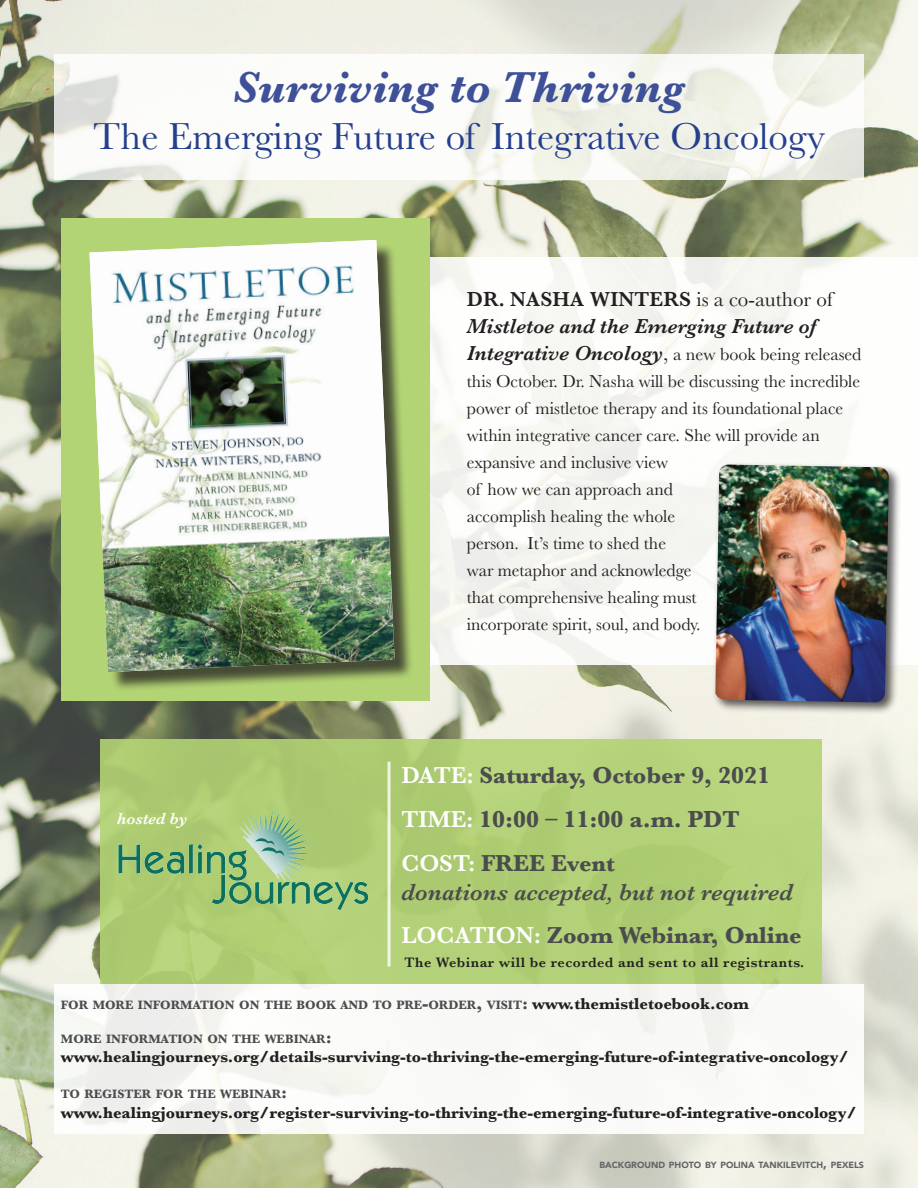
<style>
.page{position:relative;width:918px;height:1188px;background:#fff}
.page>*{position:absolute;margin:0;border:0;box-sizing:border-box;transform-origin:0 0}
.t1{font:italic 700 45px "Baskerville";color:#3e5098}
.t2{font:39px "Baskerville";color:#253f8e}
.t3{font:700 24px/43.8px "Baskerville";color:#4b4c4d}
.t4{font:italic 600 24px/43.8px "Baskerville";color:#4b4c4d}
.t5{font:italic 600 21px/27px "Baskerville";color:#231f20}
.t6{font:18px/27px "Baskerville";color:#231f20}
.t7{font:700 16.5px "Baskerville";color:#231f20}
.t8{font:italic 600 16.5px "Baskerville";color:#fff}
.t9{font:600 14.25px "Baskerville";letter-spacing:.035em;color:#231f20}
.t10{font:700 12.6px "Baskerville";color:#4b4c4d}
.t11{font:900 8.85px "Avenir";color:#636366}
.s1{font-style:normal}
.s2{font-weight:400;font-style:normal}
.s3{font-weight:600;font-style:italic;font-size:21px}
.s4{font-size:21px}
.s5{font-weight:600;color:#fff}
.s6{font-style:normal;color:#fff}
.s7{font-weight:700;font-style:normal}
.s8{font-size:18px}
.s9{font-size:16.5px;color:#231f20}
.s10{font-size:12.75px}
</style>
<div class="page">
<img style="left:0;top:0;width:918px;height:1188px">
<svg style="left:54px;top:54px;width:810px;height:125px"></svg>
<div style="left:406px;top:257px;width:512px;height:408px;background:linear-gradient(to right,#f6f6f3,#fdfdfb)"></div>
<div style="left:61px;top:218px;width:369px;height:482px;background:#b3d474"></div>
<div style="left:92px;top:243px;width:322px;height:449px;background:#231f20;opacity:.75"></div>
<img style="left:89px;top:240px;width:306px;height:432px">
<div style="left:712px;top:461px;width:190px;height:254px;background:#231f20;opacity:.75"></div>
<img style="left:715px;top:465px;width:174px;height:237px">
<div style="left:100px;top:740px;width:721px;height:244px;background:#b3d474"></div>
<img style="left:117px;top:810px;width:252px;height:104px">
<hr style="left:388px;top:762px;width:3px;height:205px;background:#fff">
<div style="left:54px;top:984px;width:810px;height:150px;background:#f9f9f8"></div>
<h1 class="t1" style="left:234px;top:56px;width:452px">Surviving to Thriving</h1>
<h2 class="t2" style="left:93px;top:111px;width:733px">The Emerging Future of Integrative Oncology</h2>
<p class="t8" style="left:117px;top:808px;width:72px">hosted by</p>
<p class="t5" style="left:467px;top:286px;width:367px"><span class="s1">DR. NASHA WINTERS</span> <span class="s2">is a co-author of<br></span>Mistletoe and the Emerging Future of</p>
<p class="t6" style="left:467px;top:341px;width:396px"><span class="s3">Integrative Oncology</span><span class="s4">,</span> a new book being released this October. Dr. Nasha will be discussing the incredible power of mistletoe therapy and its foundational place within integrative cancer care. She will provide an expansive and inclusive view<br>of how we can approach and<br>accomplish healing the whole<br>person. It’s time to shed the<br>war metaphor and acknowledge<br>that comprehensive healing must<br>incorporate spirit, soul, and body.</p>
<h3 class="t3" style="left:402px;top:754px;width:370px"><span class="s5">DATE:</span> Saturday, October 9, 2021<br><span class="s5">TIME:</span> 10:00 – 11:00 a.m. PDT<br><span class="s5">COST:</span> FREE Event</h3>
<h3 class="t4" style="left:402px;top:870px;width:402px">donations accepted, but not required<br><span class="s6">LOCATION:</span> <span class="s7">Zoom Webinar, Online</span></h3>
<p class="t9" style="left:405px;top:952px;width:401px">The Webinar will be recorded and sent to all registrants.</p>
<p class="t10" style="left:61px;top:996px;width:689px">FOR MORE INFORMATION ON THE BOOK AND TO PRE<span class="s8">-</span>ORDER<span class="s8">,</span> VISIT<span class="s8">:</span> <span class="s9">www.themistletoebook.com</span></p>
<p class="t10" style="left:61px;top:1030px;width:272px">MORE INFORMATION ON THE WEBINAR<span class="s8">:</span></p>
<p class="t7" style="left:61px;top:1045px;width:789px">www.healingjourneys.org/details-surviving-to-thriving-the-emerging-future-of-integrative-oncology/</p>
<p class="t10" style="left:61px;top:1085px;width:228px">TO REGISTER FOR THE WEBINAR<span class="s8">:</span></p>
<p class="t7" style="left:61px;top:1101px;width:798px">www.healingjourneys.org/register-surviving-to-thriving-the-emerging-future-of-integrative-oncology/</p>
<p class="t11" style="left:599px;top:1158px;width:266px">BACKGROUND PHOTO BY POLINA TANKILEVITCH<span class="s10">,</span> PEXELS</p>
</div>
